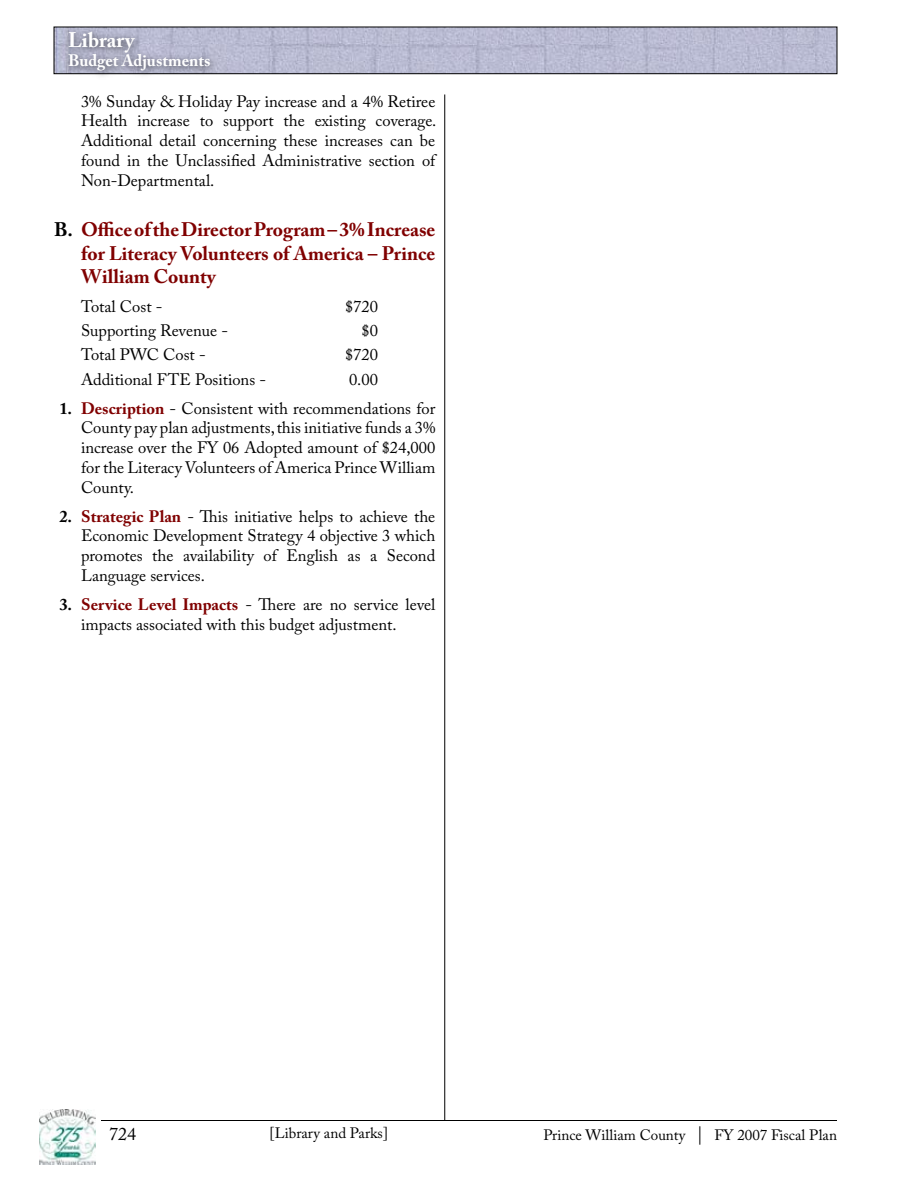
<style>
.page{position:relative;width:918px;height:1188px;background:#fff}
.page>*{position:absolute;margin:0;border:0;box-sizing:border-box;transform-origin:0 0}
.t1{font:700 21px "Adobe Caslon Pro";color:#fff}
.t2{font:700 19.5px/23.4px "Adobe Caslon Pro";color:#800000;text-align:justify}
.t3{font:18px "Adobe Caslon Pro";color:#000}
.t4{font:16.5px/19.8px "Adobe Caslon Pro";color:#000;text-align:justify}
.t5{font:700 16.5px "Adobe Caslon Pro";color:#fff}
.t6{font:15px "Adobe Caslon Pro";color:#000}
.s1{color:#000}
.s2{font-weight:700}
.s3{font-weight:700;color:#800000}
.s4{font-size:18px}
</style>
<div class="page">
<hr style="left:101px;top:1120px;width:736px;height:1px;background:#000">
<hr style="left:444px;top:94px;width:1px;height:1026px;background:#000">
<img style="left:40px;top:1109px;width:55px;height:55px">
<img style="left:56px;top:29px;width:779px;height:43px">
<div style="left:54px;top:27px;width:783px;height:47px;border:1px solid #000"></div>
<div style="left:62px;top:24px;width:158px;height:57px;background:#000;opacity:.75"></div>
<p class="t1" style="left:68px;top:27px;width:68px">Library</p>
<p class="t5" style="left:68px;top:51px;width:144px">Budget Adjustments</p>
<p class="t4" style="left:81px;top:91px;width:357px">3% Sunday &amp; Holiday Pay increase and a 4% Retiree Health increase to support the existing coverage.<br>Additional detail concerning these increases can be found in the Unclassified Administrative section of Non-Departmental.</p>
<p class="t2" style="left:81px;top:218px;width:356px;text-indent:-27px"><span class="s1">B.</span> Office of the Director Program – 3% Increase for Literacy Volunteers of America – Prince William County</p>
<p class="t4" style="left:81px;top:296px;width:83px">Total Cost -</p>
<p class="t4" style="left:345px;top:296px;width:34px">$720</p>
<p class="t4" style="left:81px;top:321px;width:149px">Supporting Revenue -</p>
<p class="t4" style="left:362px;top:321px;width:18px">$0</p>
<p class="t4" style="left:81px;top:345px;width:126px">Total PWC Cost -</p>
<p class="t4" style="left:345px;top:345px;width:34px">$720</p>
<p class="t4" style="left:81px;top:369px;width:187px">Additional FTE Positions -</p>
<p class="t4" style="left:349px;top:369px;width:30px">0.00</p>
<p class="t4" style="left:81px;top:398px;width:356px;text-indent:-22px"><span class="s2">1.</span> <span class="s3">Description</span> - Consistent with recommendations for County pay plan adjustments, this initiative funds a 3% increase over the FY 06 Adopted amount of $24,000 for the Literacy Volunteers of America Prince William County.</p>
<p class="t4" style="left:81px;top:506px;width:356px;text-indent:-22px"><span class="s2">2.</span> <span class="s3">Strategic Plan</span> - This initiative helps to achieve the Economic Development Strategy 4 objective 3 which promotes the availability of English as a Second Language services.</p>
<p class="t4" style="left:81px;top:594px;width:356px;text-indent:-22px"><span class="s2">3.</span> <span class="s3">Service Level Impacts</span> - There are no service level impacts associated with this budget adjustment.</p>
<p class="t3" style="left:109px;top:1124px;width:28px">724</p>
<p class="t6" style="left:270px;top:1124px;width:120px">[Library and Parks]</p>
<p class="t6" style="left:543px;top:1127px;width:295px">Prince William County <span class="s4">|</span> FY 2007 Fiscal Plan</p>
</div>
